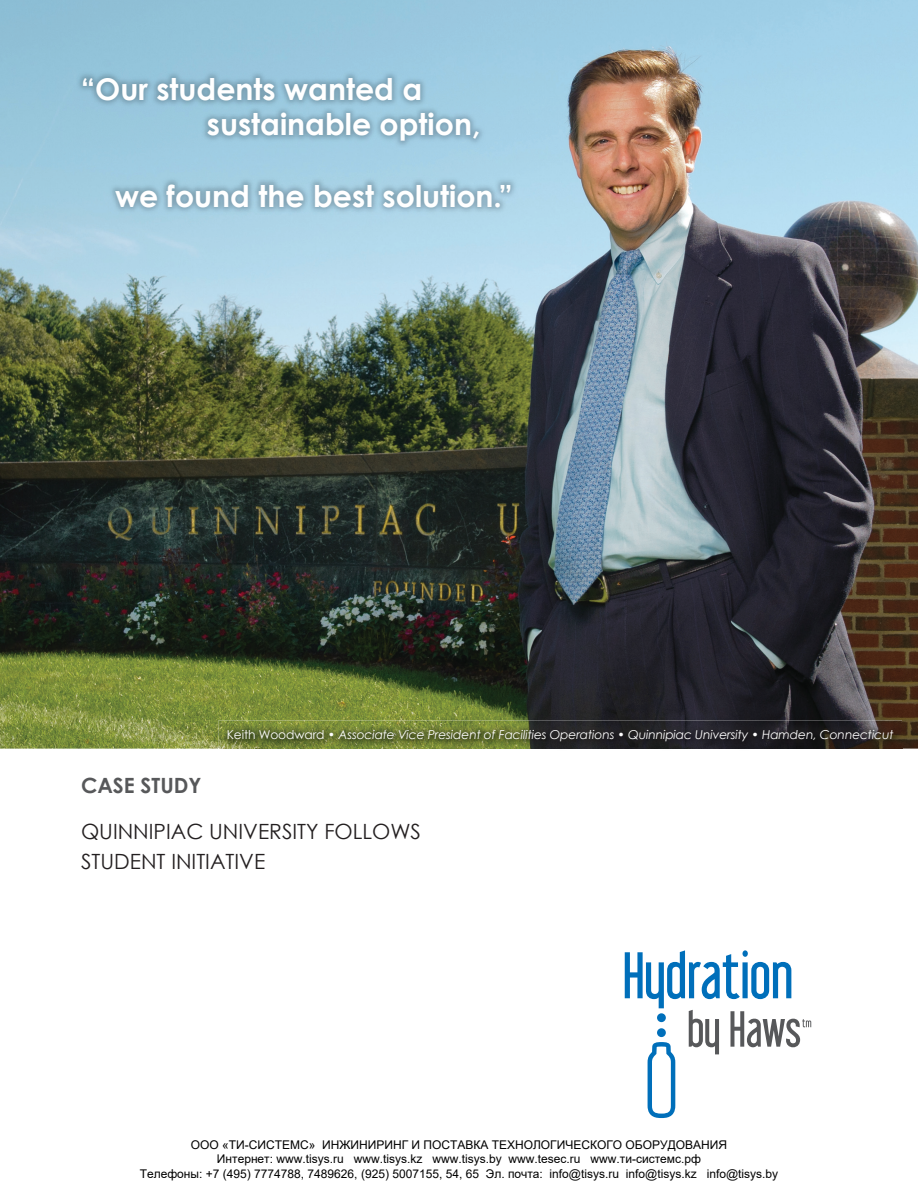
<style>
.page{position:relative;width:918px;height:1188px;background:#fff}
.page>*{position:absolute;margin:0;border:0;box-sizing:border-box;transform-origin:0 0}
.t1{font:700 30px/34.5px "Century Gothic";color:#fff}
.t2{font:21px/30px "Century Gothic";color:#231f20}
.t3{font:700 21px "Century Gothic";color:#57585a}
.t4{font:italic 12.3px "Century Gothic";letter-spacing:-.01em;color:#fff}
.t5{font:12px/14.4px "Arial";color:#000;text-align:center}
.s1{font-style:normal}
</style>
<div class="page">
<img style="left:0;top:0;width:918px;height:749px">
<img style="left:76px;top:71px;width:409px;height:77px">
<img style="left:109px;top:177px;width:409px;height:37px">
<svg style="left:902px;top:723px;width:1px;height:26px"></svg>
<img style="left:218px;top:720px;width:684px;height:29px">
<svg style="left:625px;top:950px;width:186px;height:168px"></svg>
<h1 class="t1" style="left:207px;top:71px;width:275px;text-indent:-126px">“our students wanted a sustainable option,</h1>
<h1 class="t1" style="left:115px;top:177px;width:399px">we found the best solution.”</h1>
<h2 class="t3" style="left:81px;top:769px;width:122px">case study</h2>
<p class="t4" style="left:227px;top:726px;width:668px"><span class="s1">Keith Woodward •</span> Associate Vice President of Facilities Operations • Quinnipiac University <span class="s1">•</span> Hamden, Connecticut</p>
<h2 class="t2" style="left:81px;top:816px;width:342px">QUINNIPIAC UNIVERSITY FOLLOWS<br>STUDENT INITIATIVE</h2>
<p class="t5" style="left:140px;top:1138px;width:640px">ООО «ТИ-СИСТЕМС» ИНЖИНИРИНГ И ПОСТАВКА ТЕХНОЛОГИЧЕСКОГО ОБОРУДОВАНИЯ<br>Интернет: www.tisys.ru www.tisys.kz www.tisys.by www.tesec.ru www.ти-системс.рф<br>Телефоны: +7 (495) 7774788, 7489626, (925) 5007155, 54, 65 Эл. почта: info@tisys.ru info@tisys.kz info@tisys.by</p>
</div>
